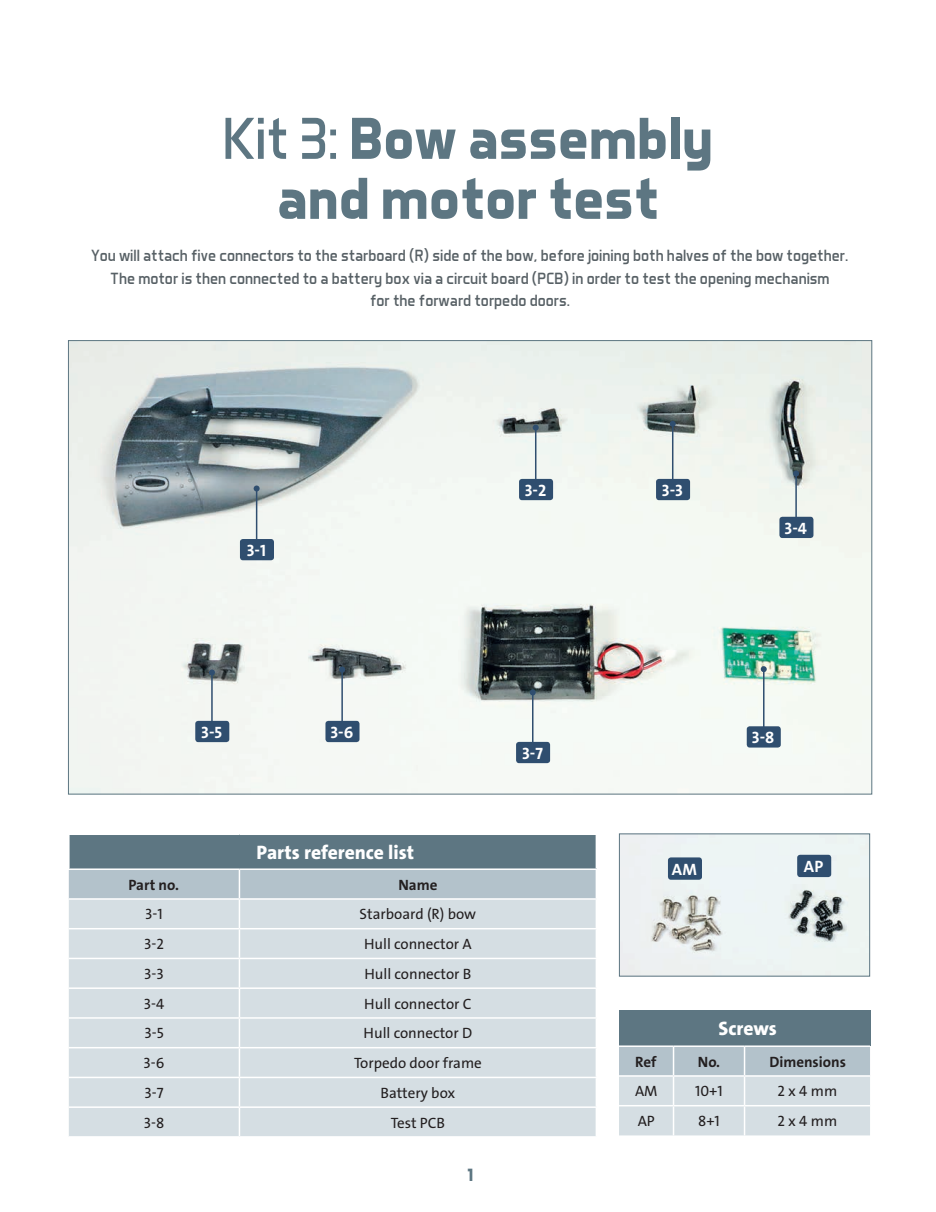
<style>
.page{position:relative;width:936px;height:1212px;background:#fff}
.page>*{position:absolute;margin:0;border:0;box-sizing:border-box;transform-origin:0 0}
.t1{font:700 60px/60px "Aero Matics";letter-spacing:-.01em;color:#5d7682;text-align:center}
.t2{font:800 19.5px "The Sans Os F";color:#fff}
.t3{font:700 18px "Aero Matics";color:#5d7682}
.t4{font:16.5px/22.6px "Aero Matics";color:#576065;text-align:center}
.t5{font:700 16.5px "The Sans Os F";color:#fff}
.t6{font:15px "The Sans Os F";color:#231f20}
.t7{font:700 15px "The Sans Os F";color:#231f20}
.s1{font-weight:400}
</style>
<div class="page">
<img style="left:621px;top:835px;width:247px;height:139px">
<div style="left:619px;top:833px;width:251px;height:143px;border:1px solid #5d7682"></div>
<img style="left:70px;top:342px;width:800px;height:450px">
<div style="left:668px;top:857px;width:34px;height:23px;background:#2f4e6f;border-radius:3px"></div>
<div style="left:797px;top:855px;width:34px;height:22px;background:#2f4e6f;border-radius:3px"></div>
<div style="left:69px;top:834px;width:527px;height:35px;background:#5d7682"></div>
<svg style="left:69px;top:870px;width:527px;height:266px"></svg>
<hr style="left:69px;top:898px;width:170px;height:2px;background:#fff">
<hr style="left:68px;top:833px;width:171px;height:2px;background:#fff">
<hr style="left:68px;top:835px;width:2px;height:33px;background:#fff">
<hr style="left:239px;top:833px;width:358px;height:2px;background:#fff">
<hr style="left:595px;top:835px;width:2px;height:33px;background:#fff">
<hr style="left:68px;top:868px;width:171px;height:2px;background:#fff">
<hr style="left:239px;top:868px;width:358px;height:2px;background:#fff">
<div style="left:619px;top:1010px;width:251px;height:36px;background:#5d7682"></div>
<svg style="left:619px;top:1047px;width:251px;height:88px"></svg>
<hr style="left:672px;top:1047px;width:2px;height:28px;background:#fff">
<hr style="left:743px;top:1047px;width:2px;height:28px;background:#fff">
<hr style="left:619px;top:1075px;width:54px;height:2px;background:#fff">
<hr style="left:673px;top:1075px;width:71px;height:2px;background:#fff">
<hr style="left:672px;top:1077px;width:2px;height:28px;background:#fff">
<hr style="left:744px;top:1075px;width:126px;height:2px;background:#fff">
<hr style="left:743px;top:1077px;width:2px;height:28px;background:#fff">
<hr style="left:619px;top:1105px;width:54px;height:1px;background:#fff">
<hr style="left:673px;top:1105px;width:71px;height:1px;background:#fff">
<hr style="left:672px;top:1106px;width:2px;height:29px;background:#fff">
<hr style="left:744px;top:1105px;width:126px;height:1px;background:#fff">
<hr style="left:743px;top:1106px;width:2px;height:29px;background:#fff">
<hr style="left:619px;top:1045px;width:54px;height:2px;background:#fff">
<hr style="left:673px;top:1045px;width:71px;height:2px;background:#fff">
<hr style="left:744px;top:1045px;width:126px;height:2px;background:#fff">
<hr style="left:256px;top:488px;width:1px;height:62px;background:#2f4e6f">
<svg style="left:253px;top:485px;width:6px;height:6px"></svg>
<div style="left:240px;top:539px;width:34px;height:21px;background:#2f4e6f;border-radius:3px"></div>
<hr style="left:535px;top:428px;width:1px;height:62px;background:#2f4e6f">
<svg style="left:532px;top:425px;width:6px;height:6px"></svg>
<div style="left:519px;top:479px;width:34px;height:21px;background:#2f4e6f;border-radius:3px"></div>
<hr style="left:672px;top:424px;width:1px;height:66px;background:#2f4e6f">
<svg style="left:669px;top:421px;width:6px;height:6px"></svg>
<div style="left:656px;top:479px;width:34px;height:21px;background:#2f4e6f;border-radius:3px"></div>
<hr style="left:795px;top:473px;width:1px;height:55px;background:#2f4e6f">
<svg style="left:793px;top:470px;width:6px;height:6px"></svg>
<div style="left:779px;top:517px;width:34px;height:21px;background:#2f4e6f;border-radius:3px"></div>
<hr style="left:211px;top:672px;width:2px;height:60px;background:#2f4e6f">
<svg style="left:209px;top:669px;width:6px;height:6px"></svg>
<div style="left:195px;top:721px;width:34px;height:21px;background:#2f4e6f;border-radius:3px"></div>
<hr style="left:341px;top:669px;width:2px;height:63px;background:#2f4e6f">
<svg style="left:339px;top:666px;width:6px;height:6px"></svg>
<div style="left:325px;top:721px;width:34px;height:21px;background:#2f4e6f;border-radius:3px"></div>
<hr style="left:532px;top:692px;width:1px;height:61px;background:#2f4e6f">
<svg style="left:529px;top:689px;width:6px;height:6px"></svg>
<div style="left:516px;top:742px;width:34px;height:21px;background:#2f4e6f;border-radius:3px"></div>
<hr style="left:763px;top:669px;width:1px;height:69px;background:#2f4e6f">
<svg style="left:760px;top:666px;width:6px;height:6px"></svg>
<div style="left:746px;top:726px;width:34px;height:21px;background:#2f4e6f;border-radius:3px"></div>
<h1 class="t1" style="left:223px;top:107px;width:492px"><span class="s1">Kit 3:</span> Bow assembly and motor test</h1>
<p class="t4" style="left:92px;top:244px;width:758px">You will attach five connectors to the starboard (R) side of the bow, before joining both halves of the bow together.<br>The motor is then connected to a battery box via a circuit board (PCB) in order to test the opening mechanism<br>for the forward torpedo doors.</p>
<p class="t5" style="left:247px;top:540px;width:21px">3-1</p>
<p class="t5" style="left:524px;top:479px;width:23px">3-2</p>
<p class="t5" style="left:662px;top:479px;width:23px">3-3</p>
<p class="t5" style="left:784px;top:517px;width:24px">3-4</p>
<p class="t5" style="left:201px;top:721px;width:22px">3-5</p>
<p class="t5" style="left:330px;top:721px;width:24px">3-6</p>
<p class="t2" style="left:256px;top:840px;width:159px">Parts reference list</p>
<p class="t7" style="left:128px;top:875px;width:52px">Part no.</p>
<p class="t7" style="left:398px;top:875px;width:41px">Name</p>
<p class="t6" style="left:145px;top:905px;width:19px">3-1</p>
<p class="t6" style="left:359px;top:905px;width:118px">Starboard (R) bow</p>
<p class="t6" style="left:144px;top:934px;width:21px">3-2</p>
<p class="t6" style="left:364px;top:934px;width:109px">Hull connector A</p>
<p class="t6" style="left:144px;top:964px;width:21px">3-3</p>
<p class="t6" style="left:364px;top:964px;width:108px">Hull connector B</p>
<p class="t6" style="left:144px;top:994px;width:22px">3-4</p>
<p class="t6" style="left:364px;top:994px;width:109px">Hull connector C</p>
<p class="t6" style="left:144px;top:1024px;width:21px">3-5</p>
<p class="t6" style="left:363px;top:1024px;width:110px">Hull connector D</p>
<p class="t6" style="left:144px;top:1053px;width:22px">3-6</p>
<p class="t6" style="left:354px;top:1053px;width:129px">Torpedo door frame</p>
<p class="t6" style="left:144px;top:1083px;width:21px">3-7</p>
<p class="t6" style="left:380px;top:1083px;width:76px">Battery box</p>
<p class="t6" style="left:144px;top:1113px;width:22px">3-8</p>
<p class="t6" style="left:390px;top:1113px;width:56px">Test PCB</p>
<p class="t3" style="left:467px;top:1164px;width:8px">1</p>
<p class="t5" style="left:522px;top:742px;width:22px">3-7</p>
<p class="t5" style="left:751px;top:727px;width:24px">3-8</p>
<p class="t5" style="left:671px;top:858px;width:27px">AM</p>
<p class="t5" style="left:803px;top:856px;width:21px">AP</p>
<p class="t2" style="left:718px;top:1016px;width:60px">Screws</p>
<p class="t7" style="left:635px;top:1052px;width:23px">Ref</p>
<p class="t7" style="left:697px;top:1052px;width:24px">No.</p>
<p class="t7" style="left:769px;top:1052px;width:78px">Dimensions</p>
<p class="t6" style="left:635px;top:1082px;width:24px">AM</p>
<p class="t6" style="left:695px;top:1082px;width:29px">10+1</p>
<p class="t6" style="left:777px;top:1082px;width:61px">2 x 4 mm</p>
<p class="t6" style="left:637px;top:1111px;width:19px">AP</p>
<p class="t6" style="left:698px;top:1111px;width:23px">8+1</p>
<p class="t6" style="left:777px;top:1111px;width:61px">2 x 4 mm</p>
</div>
